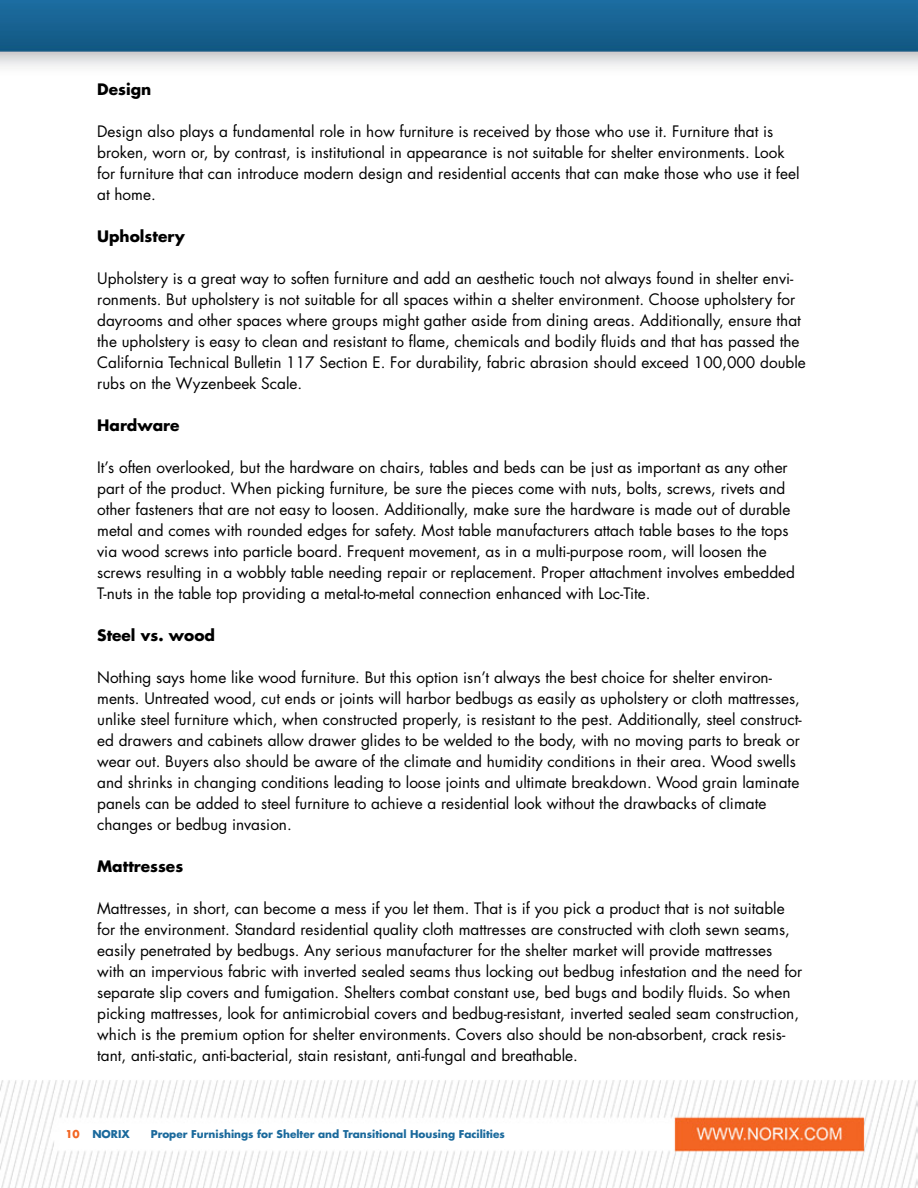
<style>
.page{position:relative;width:918px;height:1188px;background:#fff}
.page>*{position:absolute;margin:0;border:0;box-sizing:border-box;transform-origin:0 0}
.t1{font:15.3px/21px "Futura Std";color:#000}
.t2{font:700 15.3px "Futura Std";color:#000}
.t3{font:700 10.5px "Futura Std";color:#1a699c}
.s1{color:#f26522}
</style>
<div class="page">
<img style="left:0;top:0;width:918px;height:1188px">
<p class="t2" style="left:97px;top:79px;width:56px">Design</p>
<p class="t1" style="left:97px;top:121px;width:704px">Design also plays a fundamental role in how furniture is received by those who use it. Furniture that is broken, worn or, by contrast, is institutional in appearance is not suitable for shelter environments. Look for furniture that can introduce modern design and residential accents that can make those who use it feel at home.</p>
<p class="t2" style="left:97px;top:226px;width:89px">Upholstery</p>
<p class="t1" style="left:97px;top:268px;width:710px">Upholstery is a great way to soften furniture and add an aesthetic touch not always found in shelter envi&shy;ronments. But upholstery is not suitable for all spaces within a shelter environment. Choose upholstery for dayrooms and other spaces where groups might gather aside from dining areas. Additionally, ensure that the upholstery is easy to clean and resistant to flame, chemicals and bodily fluids and that has passed the California Technical Bulletin 117 Section E. For durability, fabric abrasion should exceed 100,000 double rubs on the Wyzenbeek Scale.</p>
<p class="t2" style="left:97px;top:415px;width:84px">Hardware</p>
<p class="t1" style="left:97px;top:457px;width:699px">It’s often overlooked, but the hardware on chairs, tables and beds can be just as important as any other part of the product. When picking furniture, be sure the pieces come with nuts, bolts, screws, rivets and other fasteners that are not easy to loosen. Additionally, make sure the hardware is made out of durable metal and comes with rounded edges for safety. Most table manufacturers attach table bases to the tops via wood screws into particle board. Frequent movement, as in a multi-purpose room, will loosen the screws resulting in a wobbly table needing repair or replacement. Proper attachment involves embedded T-nuts in the table top providing a metal-to-metal connection enhanced with Loc-Tite.</p>
<p class="t2" style="left:97px;top:625px;width:119px">Steel vs. wood</p>
<p class="t1" style="left:97px;top:667px;width:706px">Nothing says home like wood furniture. But this option isn’t always the best choice for shelter environ&shy;ments. Untreated wood, cut ends or joints will harbor bedbugs as easily as upholstery or cloth mattresses, unlike steel furniture which, when constructed properly, is resistant to the pest. Additionally, steel construct&shy;ed drawers and cabinets allow drawer glides to be welded to the body, with no moving parts to break or wear out. Buyers also should be aware of the climate and humidity conditions in their area. Wood swells and shrinks in changing conditions leading to loose joints and ultimate breakdown. Wood grain laminate panels can be added to steel furniture to achieve a residential look without the drawbacks of climate changes or bedbug invasion.</p>
<p class="t2" style="left:97px;top:856px;width:88px">Mattresses</p>
<p class="t1" style="left:97px;top:898px;width:707px">Mattresses, in short, can become a mess if you let them. That is if you pick a product that is not suitable for the environment. Standard residential quality cloth mattresses are constructed with cloth sewn seams, easily penetrated by bedbugs. Any serious manufacturer for the shelter market will provide mattresses with an impervious fabric with inverted sealed seams thus locking out bedbug infestation and the need for separate slip covers and fumigation. Shelters combat constant use, bed bugs and bodily fluids. So when picking mattresses, look for antimicrobial covers and bedbug-resistant, inverted sealed seam construction, which is the premium option for shelter environments. Covers also should be non-absorbent, crack resis&shy;tant, anti-static, anti-bacterial, stain resistant, anti-fungal and breathable.</p>
<p class="t3" style="left:65px;top:1127px;width:24px"><span class="s1">10</span> NORI</p>
<p class="t3" style="left:121px;top:1127px;width:10px">X</p>
<p class="t3" style="left:151px;top:1127px;width:356px">Proper Furnishings for Shelter and Transitional Housing Facilities</p>
</div>
